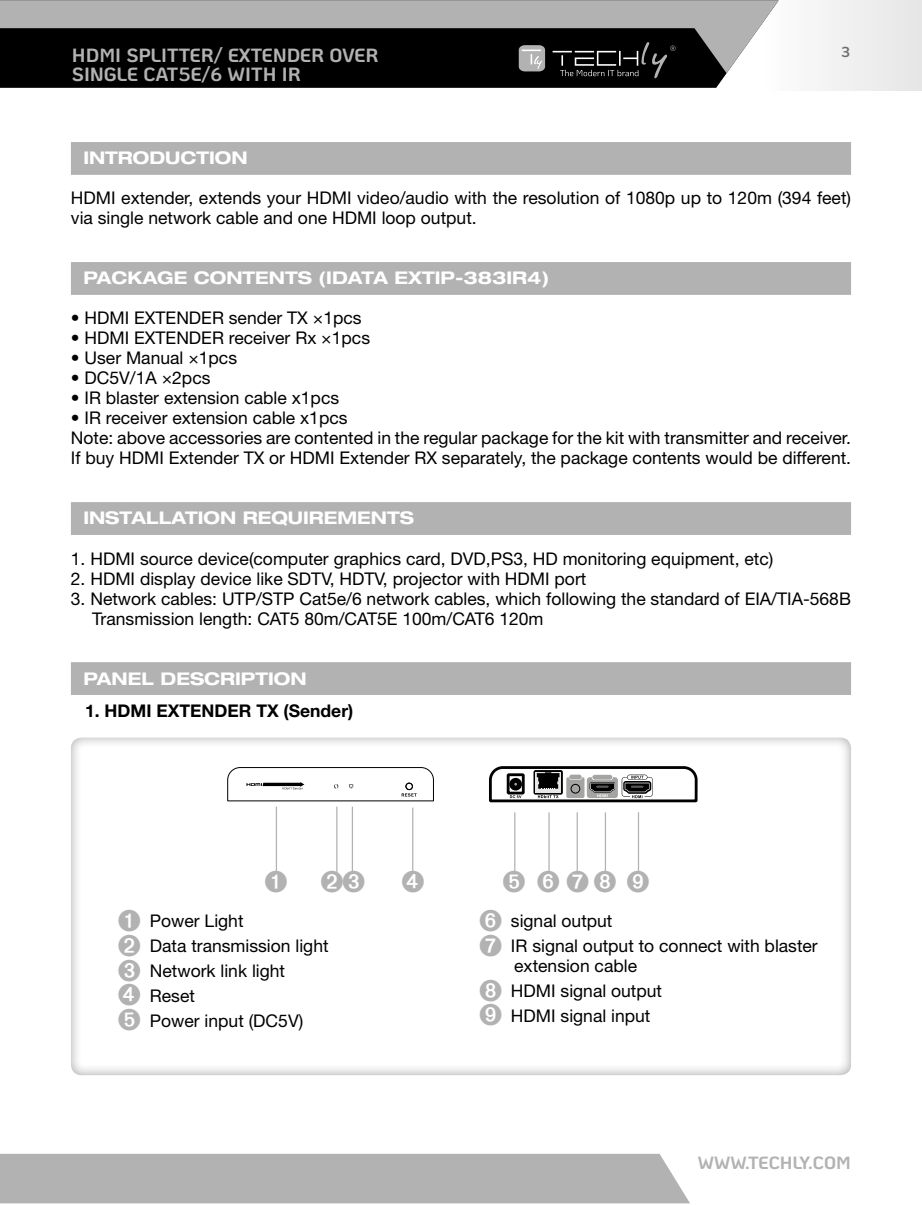
<style>
.page{position:relative;width:922px;height:1205px;background:#fff}
.page>*{position:absolute;margin:0;border:0;box-sizing:border-box;transform-origin:0 0}
.t1{font:30.25px "Zapf Dingbats ITC";letter-spacing:.305em;color:#b3b2b2}
.t2{font:700 19px/19px "Ko Ho";color:#b3b2b2}
.t3{font:700 17.75px "Ko Ho";color:#b3b2b2}
.t4{font:17.5px/25px "Helvetica Neue LT Std";color:#000}
.t5{font:700 expanded 17.5px "Helvetica Neue LT Std";color:#fff}
.t6{font:700 17.5px "Helvetica Neue LT Std";color:#000}
.t7{font:700 14.5px "Ko Ho";color:#706f6f}
.s1{color:#b3b2b2}
</style>
<div class="page">
<div style="left:0;top:1154px;width:690px;height:49px;background:#b3b2b2"></div>
<div style="left:71px;top:142px;width:779px;height:33px;background:#b3b2b2"></div>
<div style="left:71px;top:262px;width:779px;height:33px;background:#b3b2b2"></div>
<div style="left:71px;top:502px;width:779px;height:33px;background:#b3b2b2"></div>
<div style="left:71px;top:662px;width:779px;height:33px;background:#b3b2b2"></div>
<svg style="left:227px;top:767px;width:207px;height:34px"></svg>
<div style="left:405px;top:783px;width:7px;height:7px;border:1px solid #000;border-radius:50%"></div>
<svg style="left:489px;top:766px;width:209px;height:37px"></svg>
<hr style="left:276px;top:806px;width:1px;height:68px;background:#b3b2b2">
<hr style="left:336px;top:806px;width:1px;height:66px;background:#b3b2b2">
<hr style="left:514px;top:812px;width:1px;height:62px;background:#b3b2b2">
<hr style="left:351px;top:806px;width:2px;height:66px;background:#b3b2b2">
<hr style="left:548px;top:812px;width:1px;height:62px;background:#b3b2b2">
<hr style="left:576px;top:812px;width:1px;height:62px;background:#b3b2b2">
<hr style="left:412px;top:807px;width:1px;height:66px;background:#b3b2b2">
<hr style="left:604px;top:812px;width:2px;height:62px;background:#b3b2b2">
<hr style="left:637px;top:812px;width:2px;height:62px;background:#b3b2b2">
<svg style="left:0;top:73px;width:727px;height:15px;background:#040404"></svg>
<svg style="left:0;top:0;width:778px;height:73px;background:#575757"></svg>
<svg style="left:518px;top:45px;width:27px;height:26px"></svg>
<svg style="left:552px;top:42px;width:123px;height:36px;background:#1e1e1e"></svg>
<p class="t2" style="left:72px;top:46px;width:308px">HDMI SPLITTER/ EXTENDER OVER<br>SINGLE CAT5E/6 WITH IR</p>
<p class="t7" style="left:841px;top:39px;width:11px">3</p>
<p class="t5" style="left:83px;top:147px;width:166px">INTRODUCTION</p>
<p class="t4" style="left:71px;top:188px;width:781px;line-height:20px">HDMI extender, extends your HDMI video/audio with the resolution of 1080p up to 120m (394 feet) via single network cable and one HDMI loop output.</p>
<p class="t5" style="left:83px;top:267px;width:467px">PACKAGE CONTENTS (IDATA EXTIP-383IR4)</p>
<p class="t4" style="left:71px;top:305px;width:292px">• HDMI EXTENDER sender TX ×1pcs</p>
<p class="t4" style="left:71px;top:325px;width:300px">• HDMI EXTENDER receiver Rx ×1pcs</p>
<p class="t4" style="left:71px;top:345px;width:168px">• User Manual ×1pcs</p>
<p class="t4" style="left:71px;top:365px;width:141px">• DC5V/1A ×2pcs</p>
<p class="t4" style="left:71px;top:385px;width:270px">• IR blaster extension cable x1pcs</p>
<p class="t4" style="left:71px;top:408px;width:781px;line-height:20px">• IR receiver extension cable x1pcs<br>Note: above accessories are contented in the regular package for the kit with transmitter and receiver.<br>If buy HDMI Extender TX or HDMI Extender RX separately, the package contents would be different.</p>
<p class="t5" style="left:83px;top:507px;width:332px">INSTALLATION REQUIREMENTS</p>
<p class="t4" style="left:71px;top:545px;width:703px">1. HDMI source device(computer graphics card, DVD,PS3, HD monitoring equipment, etc)</p>
<p class="t4" style="left:71px;top:565px;width:517px">2. HDMI display device like SDTV, HDTV, projector with HDMI port</p>
<p class="t4" style="left:92px;top:588px;width:760px;line-height:20px;text-indent:-21px">3. Network cables: UTP/STP Cat5e/6 network cables, which following the standard of EIA/TIA-568B<br>Transmission length: CAT5 80m/CAT5E 100m/CAT6 120m</p>
<p class="t5" style="left:83px;top:667px;width:225px">PANEL DESCRIPTION</p>
<p class="t6" style="left:85px;top:700px;width:270px">1. HDMI EXTENDER TX (Sender)</p>
<h1 class="t1" style="left:264px;top:867px;width:162px">➊➋➌➍</h1>
<h1 class="t1" style="left:502px;top:867px;width:149px">➎➏➐➑➒</h1>
<p class="t4" style="left:118px;top:908px;width:212px"><span class="s1">➊</span> Power Light<br><span class="s1">➋</span> Data transmission light<br><span class="s1">➌</span> Network link light<br><span class="s1">➍</span> Reset<br><span class="s1">➎</span> Power input (DC5V)</p>
<p class="t4" style="left:478px;top:908px;width:340px"><span class="s1">➏</span> signal output<br><span class="s1">➐</span> IR signal output to connect with blaster</p>
<p class="t4" style="left:478px;top:953px;width:185px;text-indent:35px">extension cable<br><span class="s1">➑</span> HDMI signal output<br><span class="s1">➒</span> HDMI signal input</p>
<p class="t3" style="left:697px;top:1147px;width:155px">WWW.TECHLY.COM</p>
</div>
